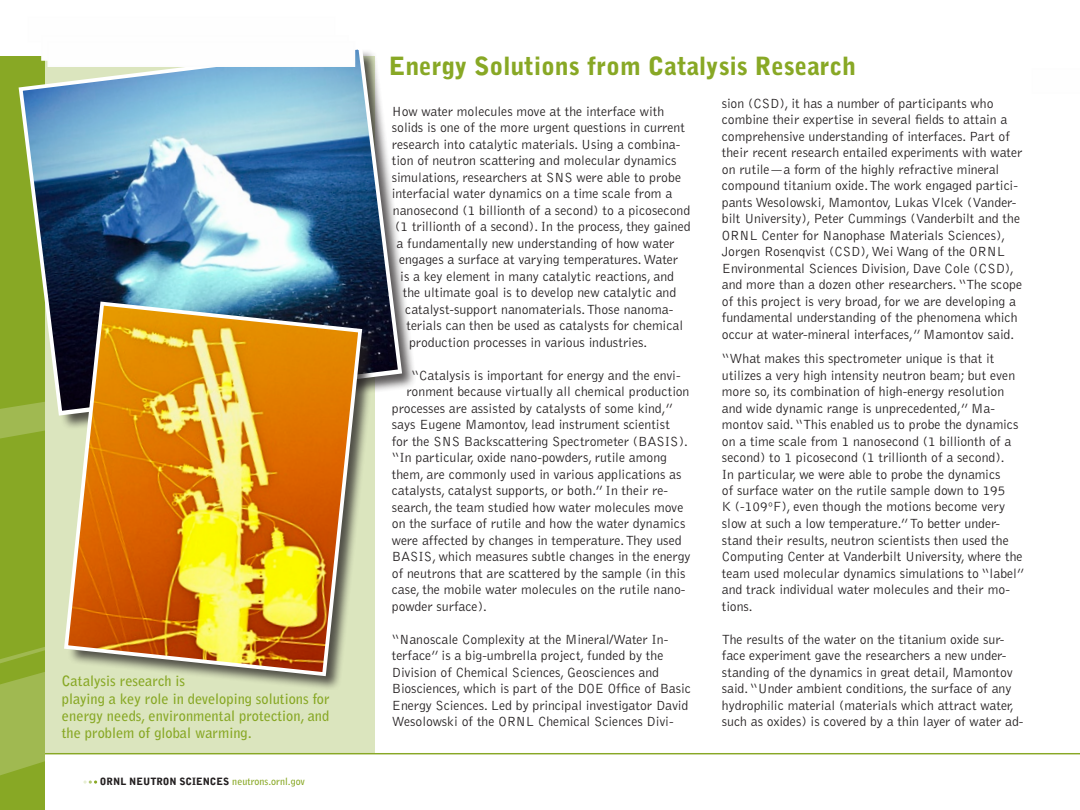
<style>
.page{position:relative;width:1080px;height:810px;background:#fff}
.page>*{position:absolute;margin:0;border:0;box-sizing:border-box;transform-origin:0 0}
.t1{font:900 25px "Bell Gothic Std";color:#88a825}
.Sidebar_text{font:700 14.38px/17.2px "Bell Gothic Std";color:#88a825}
.Basic_science{font:300 13.75px/16.5px "Bell Gothic";color:#231f20}
.t2{font:900 10px "Bell Gothic Std";color:#231f20}
.s1{font-weight:700;color:#88a825}
</style>
<div class="page">
<div style="left:45px;top:56px;width:330px;height:697px;background:#dbe5be"></div>
<svg style="left:83px;top:780px;width:14px;height:4px"></svg>
<div style="left:0;top:56px;width:45px;height:754px;background:#88a825"></div>
<svg style="left:0;top:406px;width:45px;height:33px"></svg>
<svg style="left:0;top:647px;width:45px;height:16px"></svg>
<svg style="left:0;top:672px;width:45px;height:103px;background:#9db64b"></svg>
<hr style="left:45px;top:753px;width:1035px;height:1px;background:#88a825">
<div style="left:21px;top:47px;width:395px;height:382px;background:#231f20;opacity:.75"></div>
<svg style="left:17px;top:47px;width:387px;height:371px;background:#779eac"></svg>
<div style="left:66px;top:304px;width:310px;height:386px;background:#231f20;opacity:.75"></div>
<img style="left:62px;top:300px;width:302px;height:378px">
<div style="left:41px;top:35px;width:308px;height:26px;background:#fefefe"></div>
<div style="left:47px;top:41px;width:308px;height:26px;background:#fefefe"></div>
<p class="Sidebar_text" style="left:62px;top:672px;width:269px">Catalysis research is<br>playing a key role in developing solutions for energy needs, environmental protection, and the problem of global warming.</p>
<p class="t2" style="left:100px;top:775px;width:206px">ORNL NEUTRON SCIENCES <span class="s1">neutrons.ornl.gov</span></p>
<p class="t1" style="left:389px;top:51px;width:469px">Energy Solutions from Catalysis Research</p>
<p class="Basic_science" style="left:392px;top:103px;width:274px">How water molecules move at the interface with</p>
<p class="Basic_science" style="left:392px;top:120px;width:295px">solids is one of the more urgent questions in current</p>
<p class="Basic_science" style="left:392px;top:136px;width:290px">research into catalytic materials. Using a combina-</p>
<p class="Basic_science" style="left:392px;top:153px;width:286px">tion of neutron scattering and molecular dynamics</p>
<p class="Basic_science" style="left:392px;top:169px;width:291px">simulations, researchers at SNS were able to probe</p>
<p class="Basic_science" style="left:392px;top:186px;width:282px">interfacial water dynamics on a time scale from a</p>
<p class="Basic_science" style="left:393px;top:202px;width:299px">nanosecond (1 billionth of a second) to a picosecond</p>
<p class="Basic_science" style="left:395px;top:219px;width:297px">(1 trillionth of a second). In the process, they gained</p>
<p class="Basic_science" style="left:397px;top:235px;width:280px">a fundamentally new understanding of how water</p>
<p class="Basic_science" style="left:399px;top:252px;width:281px">engages a surface at varying temperatures. Water</p>
<p class="Basic_science" style="left:400px;top:268px;width:275px">is a key element in many catalytic reactions, and</p>
<p class="Basic_science" style="left:403px;top:285px;width:275px">the ultimate goal is to develop new catalytic and</p>
<p class="Basic_science" style="left:405px;top:301px;width:270px">catalyst-support nanomaterials. Those nanoma-</p>
<p class="Basic_science" style="left:407px;top:318px;width:278px">terials can then be used as catalysts for chemical</p>
<p class="Basic_science" style="left:409px;top:334px;width:240px">production processes in various industries.</p>
<p class="Basic_science" style="left:412px;top:367px;width:271px">“Catalysis is important for energy and the envi-</p>
<p class="Basic_science" style="left:407px;top:384px;width:284px">ronment because virtually all chemical production</p>
<p class="Basic_science" style="left:392px;top:400px;width:283px">processes are assisted by catalysts of some kind,”</p>
<p class="Basic_science" style="left:392px;top:417px;width:280px">says Eugene Mamontov, lead instrument scientist</p>
<p class="Basic_science" style="left:392px;top:433px;width:298px">for the SNS Backscattering Spectrometer (BASIS).</p>
<p class="Basic_science" style="left:392px;top:450px;width:277px">“In particular, oxide nano-powders, rutile among</p>
<p class="Basic_science" style="left:392px;top:466px;width:291px">them, are commonly used in various applications as</p>
<p class="Basic_science" style="left:392px;top:483px;width:278px">catalysts, catalyst supports, or both.” In their re-</p>
<p class="Basic_science" style="left:392px;top:499px;width:293px">search, the team studied how water molecules move</p>
<p class="Basic_science" style="left:392px;top:516px;width:295px">on the surface of rutile and how the water dynamics</p>
<p class="Basic_science" style="left:392px;top:532px;width:291px">were affected by changes in temperature. They used</p>
<p class="Basic_science" style="left:392px;top:549px;width:300px">BASIS, which measures subtle changes in the energy</p>
<p class="Basic_science" style="left:392px;top:565px;width:295px">of neutrons that are scattered by the sample (in this</p>
<p class="Basic_science" style="left:392px;top:582px;width:295px">case, the mobile water molecules on the rutile nano-</p>
<p class="Basic_science" style="left:392px;top:598px;width:97px">powder surface).</p>
<p class="Basic_science" style="left:392px;top:631px;width:301px">“Nanoscale Complexity at the Mineral/Water In&shy;terface” is a big-umbrella project, funded by the Division of Chemical Sciences, Geosciences and Biosciences, which is part of the DOE Office of Basic Energy Sciences. Led by principal investigator David Wesolowski of the ORNL Chemical Sciences Divi-</p>
<p class="Basic_science" style="left:722px;top:95px;width:302px">sion (CSD), it has a number of participants who combine their expertise in several fields to attain a comprehensive understanding of interfaces. Part of their recent research entailed experiments with water on rutile—a form of the highly refractive mineral compound titanium oxide. The work engaged partici&shy;pants Wesolowski, Mamontov, Lukas Vlcek (Vander&shy;bilt University), Peter Cummings (Vanderbilt and the ORNL Center for Nanophase Materials Sciences), Jorgen Rosenqvist (CSD), Wei Wang of the ORNL Environmental Sciences Division, Dave Cole (CSD), and more than a dozen other researchers. “The scope of this project is very broad, for we are developing a fundamental understanding of the phenomena which occur at water-mineral interfaces,” Mamontov said.</p>
<p class="Basic_science" style="left:722px;top:351px;width:304px">“What makes this spectrometer unique is that it utilizes a very high intensity neutron beam; but even more so, its combination of high-energy resolution and wide dynamic range is unprecedented,” Ma&shy;montov said. “This enabled us to probe the dynamics on a time scale from 1 nanosecond (1 billionth of a second) to 1 picosecond (1 trillionth of a second).<br>In particular, we were able to probe the dynamics<br>of surface water on the rutile sample down to 195<br>K (-109ºF), even though the motions become very slow at such a low temperature.” To better under&shy;stand their results, neutron scientists then used the Computing Center at Vanderbilt University, where the team used molecular dynamics simulations to “label” and track individual water molecules and their mo&shy;tions.</p>
<p class="Basic_science" style="left:722px;top:631px;width:303px">The results of the water on the titanium oxide sur&shy;face experiment gave the researchers a new under&shy;standing of the dynamics in great detail, Mamontov said. “Under ambient conditions, the surface of any hydrophilic material (materials which attract water, such as oxides) is covered by a thin layer of water ad-</p>
</div>
